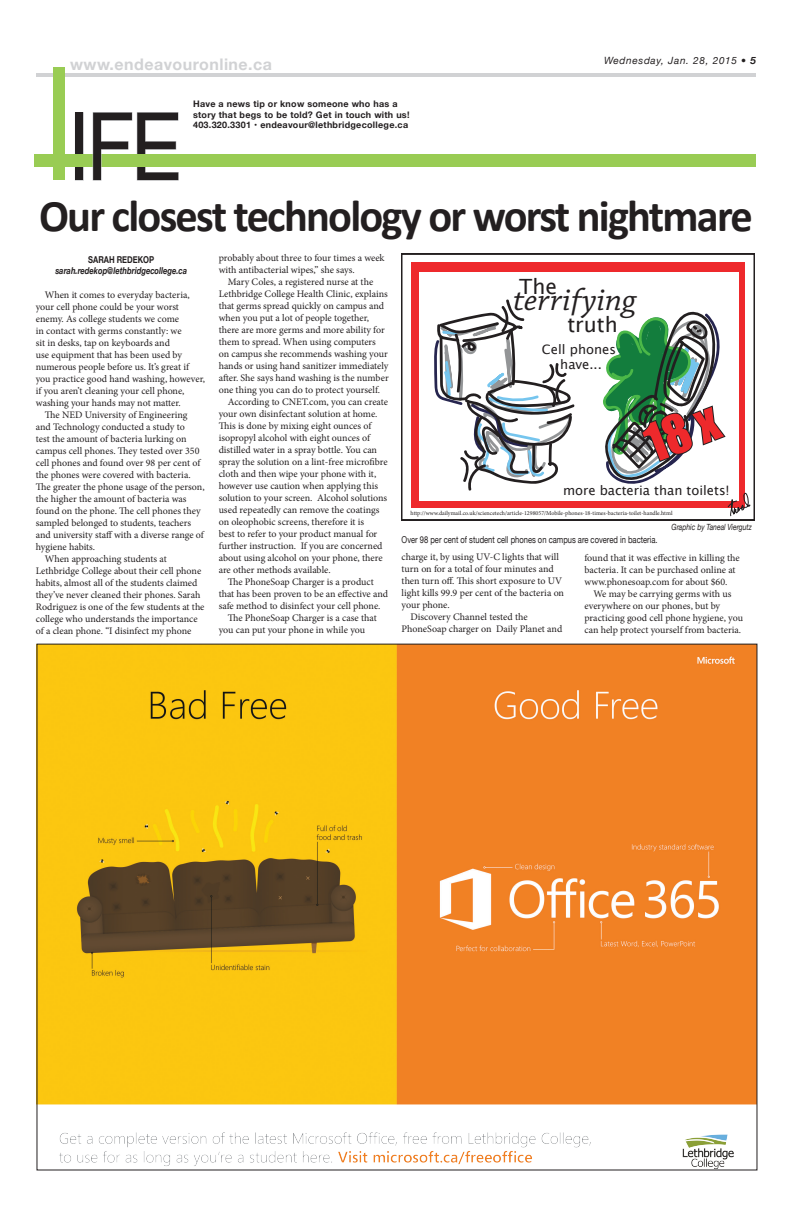
<style>
.page{position:relative;width:792px;height:1224px;background:#fff}
.page>*{position:absolute;margin:0;border:0;box-sizing:border-box;transform-origin:0 0}
.t1{font:94.4px "Helvetica Neue";color:#231f20;scale:.88 1}
.t2{font:700 45.3px "Calibri";letter-spacing:-.04em;color:#231f20}
.t3{font:italic 33px "Chaparral Pro";letter-spacing:.01em;color:#231f20}
.t4{font:21px "Lucida Grande";color:#231f20}
.t5{font:700 16px "Helvetica Neue";letter-spacing:.03em;color:#d1d2d4}
.t6{font:13px/15.6px "Lucida Grande";color:#231f20;text-align:center}
.t7{font:10px/12px "Minion Pro";letter-spacing:-.005em;color:#231f20}
.t8{font:italic 10px "Helvetica Neue";letter-spacing:.07em;color:#231f20}
.t9{font:9.5px "Helvetica Neue";color:#231f20;scale:.8 1}
.t10{font:italic 700 9.5px "Helvetica Neue";color:#231f20;scale:.8 1}
.t11{font:700 9.5px "Helvetica Neue";color:#231f20;scale:.8 1}
.t12{font:700 9px/10.8px "Helvetica Neue";letter-spacing:.03em;color:#231f20}
.t13{font:italic 8.5px "Helvetica Neue";color:#231f20;scale:.8 1}
.t14{font:6px "Minion Pro";color:#231f20}
.s1{font-weight:700}
.s2{font-size:157.4px;color:#99cc54}
</style>
<div class="page">
<hr style="left:36px;top:73px;width:720px;height:4px;background:#d1d2d4">
<div style="left:78px;top:154px;width:43px;height:12px;background:#99cc54"></div>
<div style="left:75px;top:112px;width:9px;height:69px;border:1px solid #bcbdc0"></div>
<svg style="left:92px;top:112px;width:87px;height:69px"></svg>
<div style="left:121px;top:154px;width:635px;height:12px;background:#99cc54"></div>
<div style="left:35px;top:154px;width:49px;height:12px;background:#99cc54"></div>
<img style="left:38px;top:646px;width:717px;height:522px">
<div style="left:401px;top:253px;width:354px;height:268px;border:2px solid #231f20"></div>
<div style="left:411px;top:263px;width:334px;height:245px;background:#ee292c"></div>
<div style="left:420px;top:272px;width:319px;height:228px;background:#fff"></div>
<svg style="left:434px;top:299px;width:141px;height:192px"></svg>
<svg style="left:602px;top:311px;width:149px;height:206px"></svg>
<h3 class="t5" style="left:70px;top:52px;width:204px">www.endeavouronline.ca</h3>
<p class="t8" style="left:604px;top:54px;width:153px">Wednesday, Jan. 28, 2015 • <span class="s1">5</span></p>
<h1 class="t1" style="left:44px;top:78px;width:158px"><span class="s2">l</span>IFE</h1>
<h2 class="t2" style="left:39px;top:187px;width:715px">Our closest technology or worst nightmare</h2>
<p class="t11" style="left:88px;top:252px;width:84px">SARAH REDEKOP</p>
<p class="t10" style="left:55px;top:263px;width:166px">sarah.redekop@lethbridgecollege.ca</p>
<p class="t7" style="left:45px;top:289px;width:146px">When it comes to everyday bacteria,</p>
<p class="t7" style="left:36px;top:301px;width:145px">your cell phone could be your worst</p>
<p class="t7" style="left:36px;top:313px;width:145px">enemy. As college students we come</p>
<p class="t7" style="left:36px;top:325px;width:147px">in contact with germs constantly: we</p>
<p class="t7" style="left:36px;top:337px;width:136px">sit in desks, tap on keyboards and</p>
<p class="t7" style="left:36px;top:349px;width:148px">use equipment that has been used by</p>
<p class="t7" style="left:36px;top:361px;width:155px">numerous people before us. It’s great if</p>
<p class="t7" style="left:36px;top:373px;width:171px">you practice good hand washing, however,</p>
<p class="t7" style="left:36px;top:385px;width:150px">if you aren’t cleaning your cell phone,</p>
<p class="t7" style="left:36px;top:397px;width:147px">washing your hands may not matter.</p>
<p class="t7" style="left:45px;top:409px;width:144px">The NED University of Engineering</p>
<p class="t7" style="left:36px;top:421px;width:151px">and Technology conducted a study to</p>
<p class="t7" style="left:36px;top:433px;width:152px">test the amount of bacteria lurking on</p>
<p class="t7" style="left:36px;top:445px;width:165px">campus cell phones. They tested over 350</p>
<p class="t7" style="left:36px;top:457px;width:166px">cell phones and found over 98 per cent of</p>
<p class="t7" style="left:36px;top:469px;width:156px">the phones were covered with bacteria.</p>
<p class="t7" style="left:36px;top:481px;width:170px">The greater the phone usage of the person,</p>
<p class="t7" style="left:36px;top:493px;width:152px">the higher the amount of bacteria was</p>
<p class="t7" style="left:36px;top:505px;width:166px">found on the phone. The cell phones they</p>
<p class="t7" style="left:36px;top:517px;width:157px">sampled belonged to students, teachers</p>
<p class="t7" style="left:36px;top:529px;width:170px">and university staff with a diverse range of</p>
<p class="t7" style="left:36px;top:541px;width:61px">hygiene habits.</p>
<p class="t7" style="left:45px;top:553px;width:123px">When approaching students at</p>
<p class="t7" style="left:36px;top:565px;width:167px">Lethbridge College about their cell phone</p>
<p class="t7" style="left:36px;top:577px;width:163px">habits, almost all of the students claimed</p>
<p class="t7" style="left:36px;top:589px;width:166px">they’ve never cleaned their phones. Sarah</p>
<p class="t7" style="left:36px;top:601px;width:170px">Rodriguez is one of the few students at the</p>
<p class="t7" style="left:36px;top:613px;width:163px">college who understands the importance</p>
<p class="t7" style="left:36px;top:625px;width:157px">of a clean phone. “I disinfect my phone</p>
<p class="t12" style="left:193px;top:98px;width:218px">Have a news tip or know someone who has a story that begs to be told? Get in touch with us!<br>403.320.3301 • endeavour@lethbridgecollege.ca</p>
<p class="t7" style="left:219px;top:252px;width:167px">probably about three to four times a week with antibacterial wipes,” she says.</p>
<p class="t7" style="left:228px;top:276px;width:147px">Mary Coles, a registered nurse at the</p>
<p class="t7" style="left:219px;top:288px;width:171px">Lethbridge College Health Clinic, explains</p>
<p class="t7" style="left:219px;top:300px;width:167px">that germs spread quickly on campus and</p>
<p class="t7" style="left:219px;top:312px;width:152px">when you put a lot of people together,</p>
<p class="t7" style="left:219px;top:324px;width:168px">there are more germs and more ability for</p>
<p class="t7" style="left:219px;top:336px;width:159px">them to spread. When using computers</p>
<p class="t7" style="left:219px;top:348px;width:171px">on campus she recommends washing your</p>
<p class="t7" style="left:219px;top:360px;width:171px">hands or using hand sanitizer immediately</p>
<p class="t7" style="left:219px;top:372px;width:172px">after. She says hand washing is the number</p>
<p class="t7" style="left:219px;top:384px;width:163px">one thing you can do to protect yourself.</p>
<p class="t7" style="left:228px;top:396px;width:162px">According to CNET.com, you can create</p>
<p class="t7" style="left:219px;top:408px;width:160px">your own disinfectant solution at home.</p>
<p class="t7" style="left:219px;top:420px;width:154px">This is done by mixing eight ounces of</p>
<p class="t7" style="left:219px;top:432px;width:153px">isopropyl alcohol with eight ounces of</p>
<p class="t7" style="left:219px;top:444px;width:160px">distilled water in a spray bottle. You can</p>
<p class="t7" style="left:219px;top:456px;width:171px">spray the solution on a lint-free microfibre</p>
<p class="t7" style="left:219px;top:468px;width:159px">cloth and then wipe your phone with it,</p>
<p class="t7" style="left:219px;top:480px;width:161px">however use caution when applying this</p>
<p class="t7" style="left:219px;top:492px;width:170px">solution to your screen. Alcohol solutions</p>
<p class="t7" style="left:219px;top:504px;width:162px">used repeatedly can remove the coatings</p>
<p class="t7" style="left:219px;top:516px;width:147px">on oleophobic screens, therefore it is</p>
<p class="t7" style="left:219px;top:528px;width:160px">best to refer to your product manual for</p>
<p class="t7" style="left:219px;top:540px;width:165px">further instruction. If you are concerned</p>
<p class="t7" style="left:219px;top:552px;width:165px">about using alcohol on your phone, there</p>
<p class="t7" style="left:219px;top:564px;width:113px">are other methods available.</p>
<p class="t7" style="left:228px;top:576px;width:148px">The PhoneSoap Charger is a product</p>
<p class="t7" style="left:219px;top:588px;width:171px">that has been proven to be an effective and</p>
<p class="t7" style="left:219px;top:600px;width:163px">safe method to disinfect your cell phone.</p>
<p class="t7" style="left:228px;top:612px;width:151px">The PhoneSoap Charger is a case that</p>
<p class="t7" style="left:219px;top:624px;width:148px">you can put your phone in while you</p>
<h3 class="t4" style="left:519px;top:274px;width:40px">The</h3>
<h3 class="t3" style="left:513px;top:281px;width:125px">terrifying</h3>
<h3 class="t4" style="left:567px;top:313px;width:52px">truth</h3>
<h3 class="t6" style="left:542px;top:341px;width:76px">Cell phones have...</h3>
<h3 class="t6" style="left:563px;top:483px;width:168px">more bacteria than toilets!</h3>
<p class="t14" style="left:411px;top:509px;width:264px">http://www.dailymail.co.uk/sciencetech/article-1298057/Mobile-phones-18-times-bacteria-toilet-handle.html</p>
<p class="t13" style="left:672px;top:521px;width:102px">Graphic by Taneal Viergutz</p>
<p class="t9" style="left:402px;top:533px;width:322px">Over 98 per cent of student cell phones on campus are covered in bacteria.</p>
<p class="t7" style="left:402px;top:551px;width:159px">charge it, by using UV-C lights that will</p>
<p class="t7" style="left:402px;top:563px;width:154px">turn on for a total of four minutes and</p>
<p class="t7" style="left:402px;top:575px;width:162px">then turn off. This short exposure to UV</p>
<p class="t7" style="left:402px;top:587px;width:164px">light kills 99.9 per cent of the bacteria on</p>
<p class="t7" style="left:402px;top:599px;width:50px">your phone.</p>
<p class="t7" style="left:411px;top:611px;width:119px">Discovery Channel tested the</p>
<p class="t7" style="left:402px;top:623px;width:162px">PhoneSoap charger on Daily Planet and</p>
<p class="t7" style="left:584px;top:552px;width:157px">found that it was effective in killing the bacteria. It can be purchased online at www.phonesoap.com for about $60.</p>
<p class="t7" style="left:584px;top:588px;width:160px;text-indent:9px">We may be carrying germs with us everywhere on our phones, but by practicing good cell phone hygiene, you can help protect yourself from bacteria.</p>
</div>
